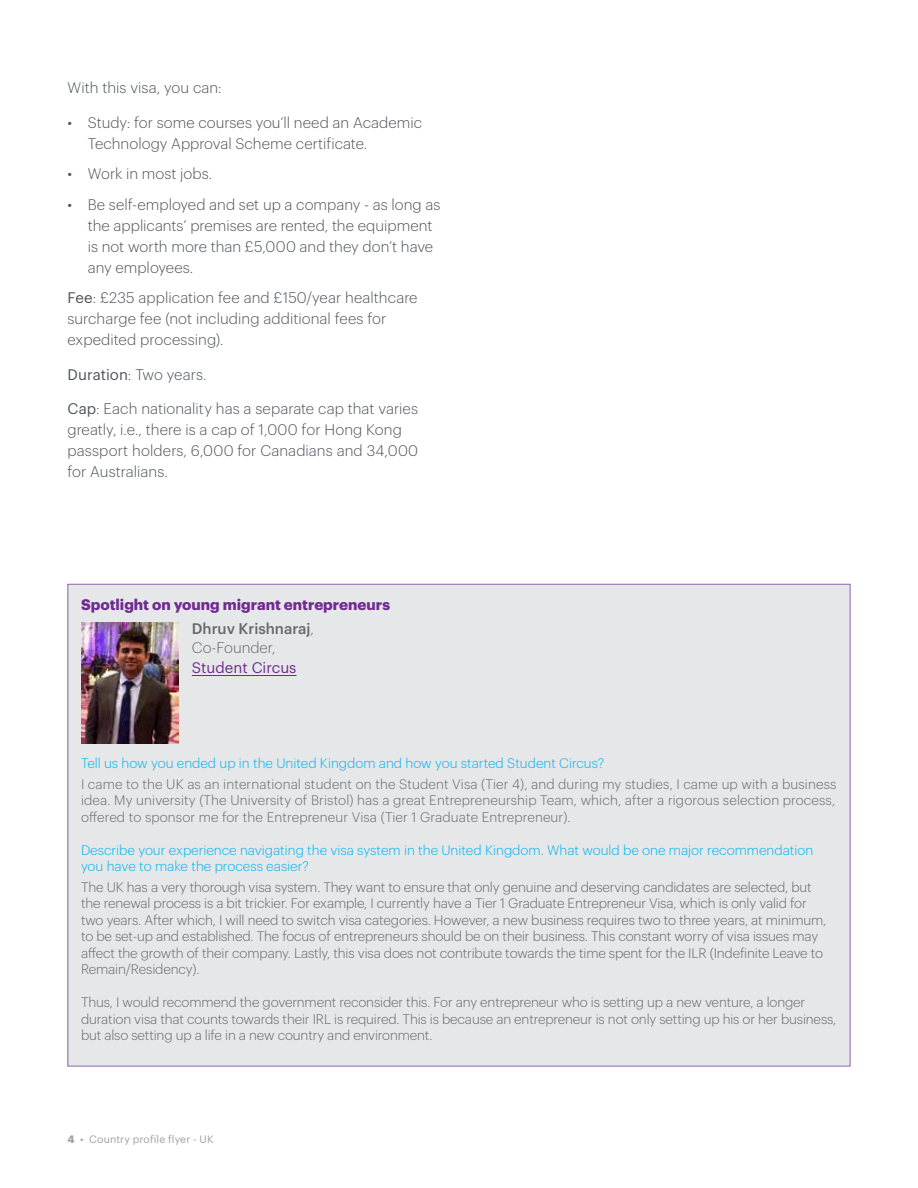
<style>
.page{position:relative;width:918px;height:1188px;background:#fff}
.page>*{position:absolute;margin:0;border:0;box-sizing:border-box;transform-origin:0 0}
.t1{font:300 15px/21px "Dentons Sans";letter-spacing:.005em;color:#4e535b}
.t2{font:700 15px/23.7px "Dentons Sans";color:#702b90}
.t3{font:15px "Dentons Sans";color:#702b90}
.t4{font:300 15px "Dentons Sans";color:#65696e}
.t5{font:300 13.5px/16.5px "Dentons Sans";letter-spacing:-.01em;color:#65696e}
.t6{font:300 13.5px/16.5px "Dentons Sans";color:#00b3ef}
.t7{font:10.5px "Dentons Sans";letter-spacing:.015em;color:#a0a1a2}
.s1{font-weight:400}
.s2{font-weight:500;color:#65696e}
.s3{font-weight:300;color:#65696e}
.s4{font-weight:700}
</style>
<div class="page">
<div style="left:68px;top:584px;width:782px;height:482px;background:#e6e7e8"></div>
<hr style="left:192px;top:675px;width:105px;height:1px;background:#702b90">
<img style="left:81px;top:622px;width:97px;height:121px">
<p class="t1" style="left:68px;top:76px;width:156px">With this visa, you can:</p>
<p class="t1" style="left:88px;top:111px;width:336px;text-indent:-20px">• Study: for some courses you’ll need an Academic<br>Technology Approval Scheme certificate.</p>
<p class="t1" style="left:68px;top:162px;width:146px">• Work in most jobs.</p>
<p class="t1" style="left:88px;top:193px;width:354px;text-indent:-20px">• Be self-employed and set up a company - as long as the applicants’ premises are rented, the equipment is not worth more than £5,000 and they don’t have any employees.</p>
<p class="t1" style="left:68px;top:286px;width:352px"><span class="s1">Fee</span>: £235 application fee and £150/year healthcare surcharge fee (not including additional fees for expedited processing).</p>
<p class="t1" style="left:68px;top:363px;width:141px"><span class="s1">Duration</span>: Two years.</p>
<p class="t1" style="left:68px;top:397px;width:352px"><span class="s1">Cap</span>: Each nationality has a separate cap that varies greatly, i.e., there is a cap of 1,000 for Hong Kong passport holders, 6,000 for Canadians and 34,000 for Australians.</p>
<p class="t2" style="left:192px;top:591px;width:200px;text-indent:-111px">Spotlight on young migrant entrepreneurs<br><span class="s2">Dhruv Krishnaraj</span><span class="s3">,</span></p>
<p class="t4" style="left:192px;top:637px;width:85px">Co-Founder,</p>
<p class="t3" style="left:192px;top:656px;width:106px">Student Circus</p>
<p class="t6" style="left:81px;top:754px;width:525px">Tell us how you ended up in the United Kingdom and how you started Student Circus?</p>
<p class="t5" style="left:81px;top:774px;width:757px;text-align:justify">I came to the UK as an international student on the Student Visa (Tier 4), and during my studies, I came up with a business idea. My university (The University of Bristol) has a great Entrepreneurship Team, which, after a rigorous selection process, offered to sponsor me for the Entrepreneur Visa (Tier 1 Graduate Entrepreneur).</p>
<p class="t6" style="left:81px;top:840px;width:734px">Describe your experience navigating the visa system in the United Kingdom. What would be one major recommendation you have to make the process easier?</p>
<p class="t5" style="left:81px;top:878px;width:747px">The UK has a very thorough visa system. They want to ensure that only genuine and deserving candidates are selected, but the renewal process is a bit trickier. For example, I currently have a Tier 1 Graduate Entrepreneur Visa, which is only valid for two years. After which, I will need to switch visa categories. However, a new business requires two to three years, at minimum, to be set-up and established. The focus of entrepreneurs should be on their business. This constant worry of visa issues may affect the growth of their company. Lastly, this visa does not contribute towards the time spent for the ILR (Indefinite Leave to Remain/Residency).</p>
<p class="t5" style="left:81px;top:993px;width:757px">Thus, I would recommend the government reconsider this. For any entrepreneur who is setting up a new venture, a longer duration visa that counts towards their IRL is required. This is because an entrepreneur is not only setting up his or her business, but also setting up a life in a new country and environment.</p>
<p class="t7" style="left:68px;top:1131px;width:148px"><span class="s4">4</span> • Country profile flyer - UK</p>
</div>
